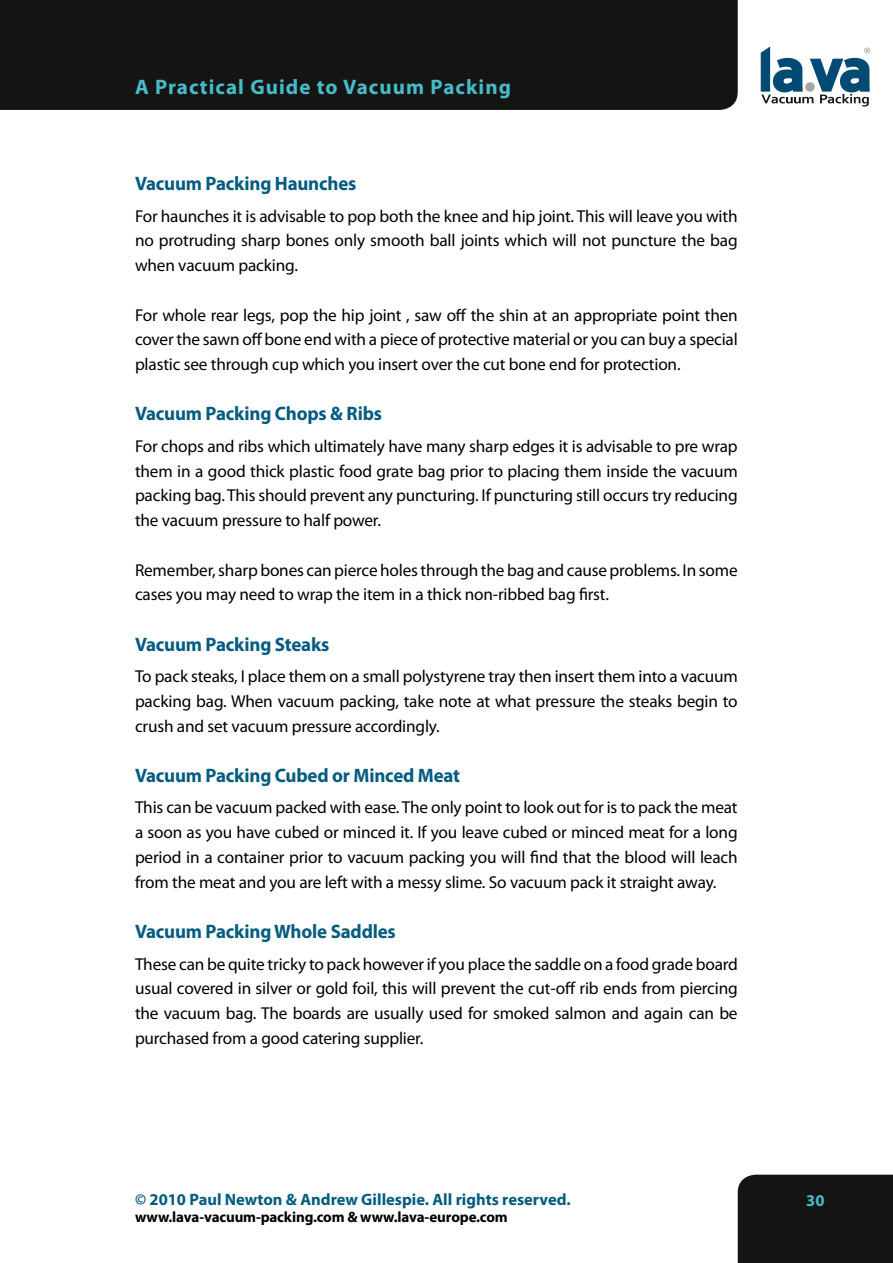
<style>
.page{position:relative;width:893px;height:1263px;background:#fff}
.page>*{position:absolute;margin:0;border:0;box-sizing:border-box;transform-origin:0 0}
.t1{font:700 21px "Myriad Pro";letter-spacing:.05em;color:#47bbca}
.t2{font:700 19.5px "Myriad Pro";letter-spacing:-.01em;color:#045c80}
.t3{font:17.25px/24.8px "Myriad Pro";letter-spacing:-.01em;color:#000;text-align:justify}
.t4{font:700 16.5px "Myriad Pro";color:#045c80}
.t5{font:700 16.5px "Myriad Pro";color:#47bbca}
.t6{font:700 15px "Myriad Pro";letter-spacing:-.01em;color:#000}
</style>
<div class="page">
<div style="left:0;top:0;width:738px;height:110px;background:#141413"></div>
<div style="left:738px;top:1175px;width:155px;height:88px;background:#141413"></div>
<svg style="left:760px;top:46px;width:111px;height:61px"></svg>
<p class="t1" style="left:135px;top:74px;width:378px">A Practical Guide to Vacuum Packing</p>
<p class="t2" style="left:135px;top:171px;width:223px">Vacuum Packing Haunches</p>
<p class="t3" style="left:135px;top:203px;width:604px">For haunches it is advisable to pop both the knee and hip joint. This will leave you with no protruding sharp bones only smooth ball joints which will not puncture the bag when vacuum packing.</p>
<p class="t3" style="left:135px;top:302px;width:604px">For whole rear legs, pop the hip joint , saw off the shin at an appropriate point then cover the sawn off bone end with a piece of protective material or you can buy a special plastic see through cup which you insert over the cut bone end for protection.</p>
<p class="t2" style="left:135px;top:401px;width:249px">Vacuum Packing Chops &amp; Ribs</p>
<p class="t3" style="left:135px;top:433px;width:604px">For chops and ribs which ultimately have many sharp edges it is advisable to pre wrap them in a good thick plastic food grate bag prior to placing them inside the vacuum packing bag. This should prevent any puncturing. If puncturing still occurs try reducing the vacuum pressure to half power.</p>
<p class="t3" style="left:135px;top:557px;width:604px">Remember, sharp bones can pierce holes through the bag and cause problems. In some cases you may need to wrap the item in a thick non-ribbed bag first.</p>
<p class="t2" style="left:135px;top:631px;width:196px">Vacuum Packing Steaks</p>
<p class="t3" style="left:135px;top:664px;width:604px">To pack steaks, I place them on a small polystyrene tray then insert them into a vacuum packing bag. When vacuum packing, take note at what pressure the steaks begin to crush and set vacuum pressure accordingly.</p>
<p class="t2" style="left:135px;top:763px;width:327px">Vacuum Packing Cubed or Minced Meat</p>
<p class="t3" style="left:135px;top:795px;width:604px">This can be vacuum packed with ease. The only point to look out for is to pack the meat a soon as you have cubed or minced it. If you leave cubed or minced meat for a long period in a container prior to vacuum packing you will find that the blood will leach from the meat and you are left with a messy slime. So vacuum pack it straight away.</p>
<p class="t2" style="left:135px;top:919px;width:262px">Vacuum Packing Whole Saddles</p>
<p class="t3" style="left:135px;top:951px;width:604px">These can be quite tricky to pack however if you place the saddle on a food grade board usual covered in silver or gold foil, this will prevent the cut-off rib ends from piercing the vacuum bag. The boards are usually used for smoked salmon and again can be purchased from a good catering supplier.</p>
<p class="t4" style="left:135px;top:1189px;width:437px">© 2010 Paul Newton &amp; Andrew Gillespie. All rights reserved.</p>
<p class="t6" style="left:135px;top:1207px;width:374px">www.lava-vacuum-packing.com &amp; www.lava-europe.com</p>
<p class="t5" style="left:806px;top:1189px;width:20px">30</p>
</div>
